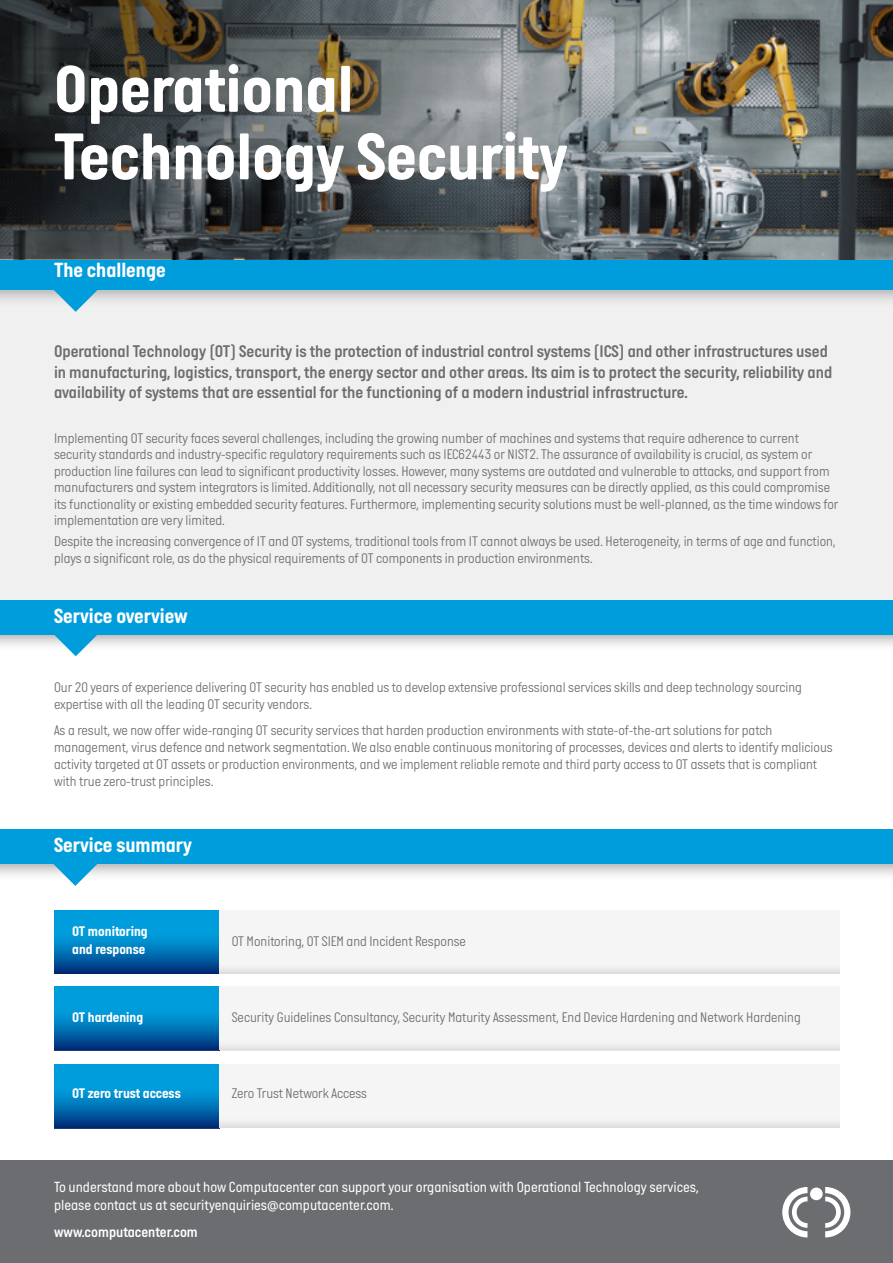
<style>
.page{position:relative;width:893px;height:1263px;background:#fff}
.page>*{position:absolute;margin:0;border:0;box-sizing:border-box;transform-origin:0 0}
.t1{font:700 67.5px/67.5px "Italian Plate No One";color:#fff}
.t2{font:700 21px "Italian Plate No One";color:#fff}
.t3{font:17.25px/20.7px "Italian Plate No One D Bd";color:#6c6d70}
.t4{font:15px/18px "Italian Plate No One";color:#fff}
.t5{font:15px "Italian Plate No One D Bd";color:#fff}
.t6{font:300 14.25px/16.5px "Italian Plate No One";color:#6c6d70}
.t7{font:700 14.25px/17.1px "Italian Plate No One";color:#fff}
</style>
<div class="page">
<div style="left:54px;top:910px;width:165px;height:64px;background:#009ddc"></div>
<svg style="left:54px;top:940px;width:165px;height:34px;background:#0060a5"></svg>
<div style="left:54px;top:986px;width:165px;height:64px;background:#009ddc"></div>
<svg style="left:54px;top:1016px;width:165px;height:34px;background:#0062a7"></svg>
<div style="left:54px;top:1064px;width:165px;height:64px;background:#009ddc"></div>
<svg style="left:54px;top:1094px;width:165px;height:34px;background:#0061a6"></svg>
<div style="left:0;top:634px;width:893px;height:22px;background:linear-gradient(to bottom,#cccbcb,#fff)"></div>
<div style="left:0;top:864px;width:893px;height:22px;background:linear-gradient(to bottom,#cfcece,#fff)"></div>
<div style="left:0;top:283px;width:893px;height:347px;background:#f0f0f0"></div>
<div style="left:0;top:290px;width:893px;height:22px;background:linear-gradient(to bottom,#cbcaca,#f7f7f7)"></div>
<div style="left:0;top:600px;width:893px;height:34px;background:#009ddc"></div>
<div style="left:0;top:255px;width:893px;height:35px;background:#009ddc"></div>
<div style="left:0;top:829px;width:893px;height:35px;background:#009ddc"></div>
<svg style="left:54px;top:634px;width:44px;height:22px"></svg>
<svg style="left:54px;top:290px;width:43px;height:22px"></svg>
<svg style="left:54px;top:864px;width:43px;height:22px"></svg>
<div style="left:219px;top:1064px;width:620px;height:64px;background:#f5f5f5"></div>
<div style="left:219px;top:1123px;width:620px;height:5px;background:#e3e3e3"></div>
<div style="left:219px;top:910px;width:620px;height:64px;background:#f5f5f5"></div>
<div style="left:219px;top:969px;width:620px;height:5px;background:#e3e3e3"></div>
<div style="left:219px;top:986px;width:620px;height:64px;background:#f5f5f5"></div>
<div style="left:219px;top:1046px;width:620px;height:5px;background:#e6e6e6"></div>
<div style="left:0;top:1161px;width:893px;height:102px;background:#6c6d70"></div>
<svg style="left:782px;top:1187px;width:25px;height:50px"></svg>
<svg style="left:825px;top:1187px;width:25px;height:50px"></svg>
<div style="left:810px;top:1187px;width:13px;height:13px;background:#fff;border-radius:50%"></div>
<img style="left:752px;top:0;width:141px;height:259px">
<svg style="left:0;top:0;width:752px;height:259px;background:#5a5e5e"></svg>
<p class="t1" style="left:54px;top:55px;width:515px">Operational<br>Technology Security</p>
<p class="t2" style="left:54px;top:259px;width:113px">The challenge</p>
<p class="t3" style="left:54px;top:341px;width:780px">Operational Technology (OT) Security is the protection of industrial control systems (ICS) and other infrastructures used in manufacturing, logistics, transport, the energy sector and other areas. Its aim is to protect the security, reliability and availability of systems that are essential for the functioning of a modern industrial infrastructure.</p>
<p class="t6" style="left:54px;top:430px;width:786px">Implementing OT security faces several challenges, including the growing number of machines and systems that require adherence to current security standards and industry-specific regulatory requirements such as IEC62443 or NIST2. The assurance of availability is crucial, as system or production line failures can lead to significant productivity losses. However, many systems are outdated and vulnerable to attacks, and support from manufacturers and system integrators is limited. Additionally, not all necessary security measures can be directly applied, as this could compromise its functionality or existing embedded security features. Furthermore, implementing security solutions must be well-planned, as the time windows for implementation are very limited.</p>
<p class="t6" style="left:54px;top:534px;width:783px">Despite the increasing convergence of IT and OT systems, traditional tools from IT cannot always be used. Heterogeneity, in terms of age and function, plays a significant role, as do the physical requirements of OT components in production environments.</p>
<p class="t2" style="left:54px;top:604px;width:135px">Service overview</p>
<p class="t6" style="left:54px;top:679px;width:749px;line-height:17.1px">Our 20 years of experience delivering OT security has enabled us to develop extensive professional services skills and deep technology sourcing expertise with all the leading OT security vendors.</p>
<p class="t6" style="left:54px;top:722px;width:780px;line-height:17.1px">As a result, we now offer wide-ranging OT security services that harden production environments with state-of-the-art solutions for patch management, virus defence and network segmentation. We also enable continuous monitoring of processes, devices and alerts to identify malicious activity targeted at OT assets or production environments, and we implement reliable remote and third party access to OT assets that is compliant with true zero-trust principles.</p>
<p class="t2" style="left:54px;top:834px;width:140px">Service summary</p>
<p class="t7" style="left:72px;top:923px;width:77px">OT monitoring and response</p>
<p class="t7" style="left:72px;top:1008px;width:73px">OT hardening</p>
<p class="t6" style="left:232px;top:934px;width:236px">OT Monitoring, OT SIEM and Incident Response</p>
<p class="t6" style="left:232px;top:1009px;width:570px">Security Guidelines Consultancy, Security Maturity Assessment, End Device Hardening and Network Hardening</p>
<p class="t7" style="left:72px;top:1085px;width:110px">OT zero trust access</p>
<p class="t6" style="left:232px;top:1086px;width:137px">Zero Trust Network Access</p>
<p class="t4" style="left:54px;top:1178px;width:646px">To understand more about how Computacenter can support your organisation with Operational Technology services, please contact us at securityenquiries@computacenter.com.</p>
<p class="t5" style="left:54px;top:1224px;width:145px">www.computacenter.com</p>
</div>
